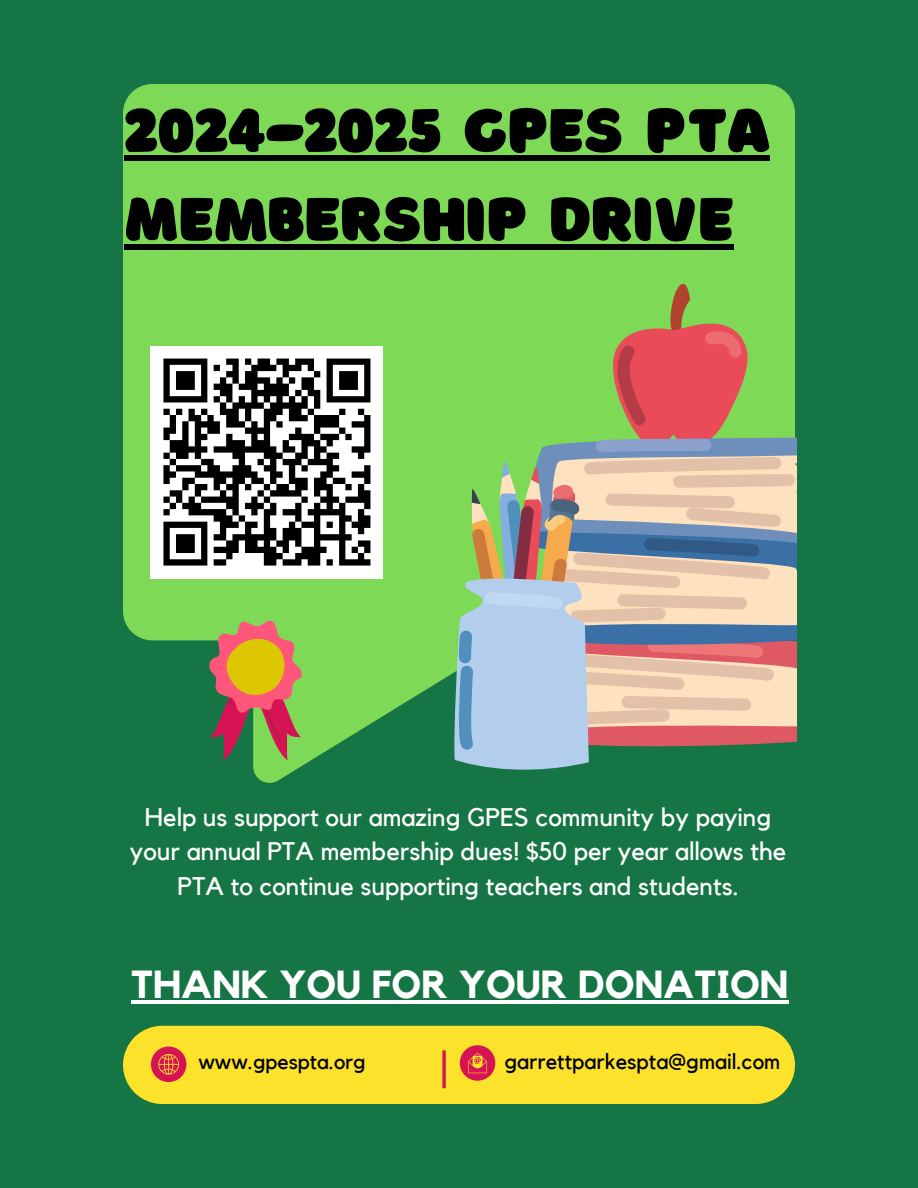
<style>
.page{position:relative;width:918px;height:1188px;background:#167544}
.page>*{position:absolute;margin:0;border:0;box-sizing:border-box;transform-origin:0 0}
.t1{font:63.6px/88.8px "Borsok";color:#000}
.t2{font:700 39px "Kollektif";color:#fff}
.t3{font:25.35px/34.8px "Kollektif";color:#fff;text-align:center}
.t4{font:21.75px "Kollektif";color:#000}
.t5{font:21.3px "Kollektif";color:#000}
</style>
<div class="page">
<svg style="left:123px;top:84px;width:672px;height:699px;background:#72cd54"></svg>
<svg style="left:453px;top:276px;width:344px;height:504px;background:#a1b587"></svg>
<div style="left:123px;top:1026px;width:672px;height:78px;background:#fce22a"></div>
<svg style="left:442px;top:1050px;width:4px;height:38px"></svg>
<svg style="left:151px;top:1047px;width:35px;height:35px"></svg>
<svg style="left:460px;top:1045px;width:35px;height:36px"></svg>
<svg style="left:209px;top:615px;width:95px;height:145px;background:#ab8b4c"></svg>
<div style="left:125px;top:155px;width:645px;height:6px;background:#000"></div>
<div style="left:125px;top:244px;width:609px;height:5px;background:#000"></div>
<hr style="left:131px;top:1000px;width:657px;height:3px;background:#fff">
<div style="left:151px;top:346px;width:232px;height:232px;background:#fff"></div>
<svg style="left:163px;top:358px;width:208px;height:208px"></svg>
<p class="t1" style="left:125px;top:85px;width:647px">2024-2025 GPES PTA<br>MEMBERSHIP DRIVE</p>
<p class="t3" style="left:130px;top:800px;width:658px">Help us support our amazing GPES community by paying your annual PTA membership dues! $50 per year allows the<br>PTA to continue supporting teachers and students.</p>
<h3 class="t2" style="left:131px;top:966px;width:659px">THANK YOU FOR YOUR DONATION</h3>
<p class="t5" style="left:198px;top:1051px;width:169px">www.gpespta.org</p>
<h1 class="t4" style="left:504px;top:1051px;width:277px">garrettparkespta@gmail.com</h1>
</div>
